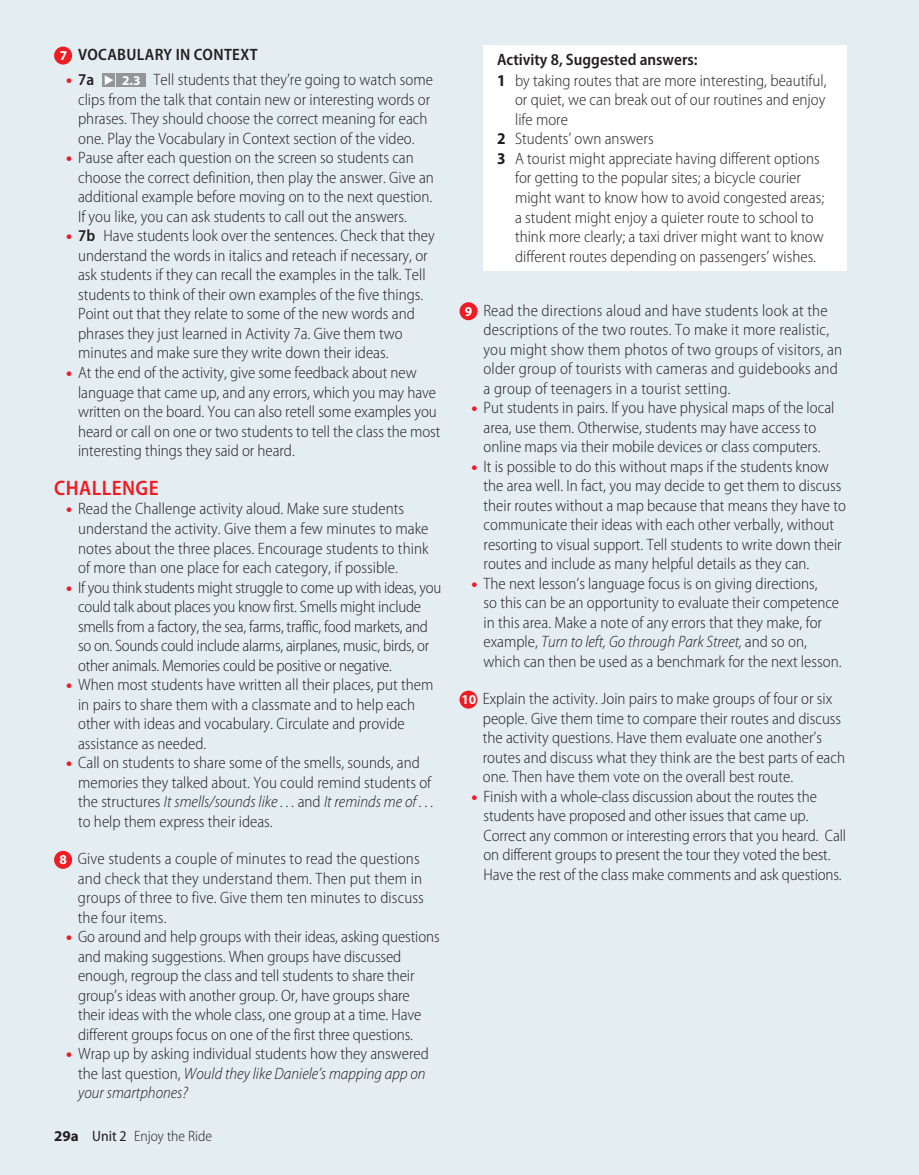
<style>
.page{position:relative;width:919px;height:1175px;background:#fff}
.page>*{position:absolute;margin:0;border:0;box-sizing:border-box;transform-origin:0 0}
.t1{font:600 semi-condensed 21px "Myriad Pro";letter-spacing:.02em;color:#ee1d23}
.t2{font:300 semi-condensed 16.5px/19.5px "Myriad Pro";color:#231f20}
.t3{font:600 semi-condensed 16.5px "Myriad Pro";color:#231f20}
.t4{font:300 semi-condensed 15px "Myriad Pro";color:#231f20}
.s1{font-weight:700;font-stretch:normal;font-size:13.5px;color:#fff}
.s2{font-weight:900;font-stretch:normal;color:#ee1d23}
.s3{font-weight:600}
.s4{font-style:italic}
.s5{font-weight:700;font-stretch:normal}
.s6{font-weight:400}
.s7{font-weight:700}
</style>
<div class="page">
<div style="left:0;top:0;width:918px;height:1175px;background:#e4edf2"></div>
<div style="left:54px;top:47px;width:18px;height:18px;background:#ee1d23;border-radius:50%"></div>
<svg style="left:102px;top:73px;width:13px;height:14px"></svg>
<svg style="left:105px;top:75px;width:8px;height:10px"></svg>
<div style="left:116px;top:73px;width:30px;height:14px;background:#939598"></div>
<div style="left:54px;top:851px;width:18px;height:18px;background:#ee1d23;border-radius:50%"></div>
<div style="left:483px;top:45px;width:363px;height:225px;background:#fff"></div>
<div style="left:459px;top:302px;width:18px;height:18px;background:#ee1d23;border-radius:50%"></div>
<div style="left:459px;top:690px;width:18px;height:18px;background:#ee1d23;border-radius:50%"></div>
<p class="t3" style="left:60px;top:44px;width:38px"><span class="s1">7</span> Vocabulary</p>
<p class="t3" style="left:176px;top:44px;width:21px">in conte</p>
<p class="t3" style="left:240px;top:44px;width:16px">xt</p>
<p class="t3" style="left:66px;top:69px;width:30px"><span class="s2">•</span> 7a</p>
<p class="t2" style="left:78px;top:70px;width:356px;text-indent:44px"><span class="s1">2.3</span> Tell students that they’re going to watch some clips from the talk that contain new or interesting words or phrases. They should choose the correct meaning for each one. Play the Vocabulary in Context section of the video.</p>
<p class="t2" style="left:78px;top:148px;width:357px;text-indent:-12px"><span class="s2">•</span> Pause after each question on the screen so students can choose the correct definition, then play the answer. Give an additional example before moving on to the next question.<br>If you like, you can ask students to call out the answers.</p>
<p class="t2" style="left:78px;top:226px;width:358px;text-indent:-12px"><span class="s2">•</span> <span class="s3">7b</span> Have students look over the sentences. Check that they understand the words in italics and reteach if necessary, or ask students if they can recall the examples in the talk. Tell students to think of their own examples of the five things.<br>Point out that they relate to some of the new words and phrases they just learned in Activity 7a. Give them two minutes and make sure they write down their ideas.</p>
<p class="t2" style="left:78px;top:362px;width:364px;text-indent:-12px"><span class="s2">•</span> At the end of the activity, give some feedback about new language that came up, and any errors, which you may have written on the board. You can also retell some examples you heard or call on one or two students to tell the class the most interesting things they said or heard.</p>
<p class="t1" style="left:54px;top:475px;width:106px">CHALLENGE</p>
<p class="t2" style="left:78px;top:499px;width:352px;text-indent:-12px"><span class="s2">•</span> Read the Challenge activity aloud. Make sure students understand the activity. Give them a few minutes to make notes about the three places. Encourage students to think of more than one place for each category, if possible.</p>
<p class="t2" style="left:78px;top:577px;width:365px;text-indent:-12px"><span class="s2">•</span> If you think students might struggle to come up with ideas, you could talk about places you know first. Smells might include smells from a factory, the sea, farms, traffic, food markets, and so on. Sounds could include alarms, airplanes, music, birds, or other animals. Memories could be positive or negative.</p>
<p class="t2" style="left:78px;top:674px;width:356px;text-indent:-12px"><span class="s2">•</span> When most students have written all their places, put them in pairs to share them with a classmate and to help each other with ideas and vocabulary. Circulate and provide assistance as needed.</p>
<p class="t2" style="left:78px;top:752px;width:357px;text-indent:-12px"><span class="s2">•</span> Call on students to share some of the smells, sounds, and memories they talked about. You could remind students of the structures <span class="s4">It smells/sounds like . . .</span> and <span class="s4">It reminds me of . . . </span>to help them express their ideas.</p>
<p class="t2" style="left:78px;top:848px;width:347px;text-indent:-18px"><span class="s1">8</span> Give students a couple of minutes to read the questions and check that they understand them. Then put them in groups of three to five. Give them ten minutes to discuss the four items.</p>
<p class="t2" style="left:78px;top:926px;width:363px;text-indent:-12px"><span class="s2">•</span> Go around and help groups with their ideas, asking questions and making suggestions. When groups have discussed enough, regroup the class and tell students to share their group’s ideas with another group. Or, have groups share their ideas with the whole class, one group at a time. Have different groups focus on one of the first three questions.</p>
<p class="t2" style="left:78px;top:1043px;width:352px;text-indent:-12px"><span class="s2">•</span> Wrap up by asking individual students how they answered the last question, <span class="s4">Would they like Daniele’s mapping app on your smartphones?</span></p>
<p class="t4" style="left:54px;top:1127px;width:159px"><span class="s5">29a</span> <span class="s6">Unit 2</span> Enjoy the Ride</p>
<p class="t2" style="left:497px;top:49px;width:331px;line-height:21px"><span class="s3">Activity 8, Suggested answers:<br></span><span class="s7">1</span> by taking routes that are more interesting, beautiful,</p>
<p class="t2" style="left:515px;top:90px;width:312px">or quiet, we can break out of our routines and enjoy</p>
<p class="t2" style="left:515px;top:110px;width:54px">life more</p>
<p class="t2" style="left:497px;top:129px;width:158px"><span class="s7">2</span> Students’ own answers</p>
<p class="t2" style="left:497px;top:149px;width:324px"><span class="s7">3</span> A tourist might appreciate having different options</p>
<p class="t2" style="left:515px;top:168px;width:287px">for getting to the popular sites; a bicycle courier</p>
<p class="t2" style="left:515px;top:188px;width:310px">might want to know how to avoid congested areas;</p>
<p class="t2" style="left:515px;top:207px;width:300px">a student might enjoy a quieter route to school to</p>
<p class="t2" style="left:515px;top:227px;width:310px">think more clearly; a taxi driver might want to know</p>
<p class="t2" style="left:515px;top:246px;width:302px">different routes depending on passengers’ wishes.</p>
<p class="t2" style="left:483px;top:300px;width:360px;text-indent:-19px"><span class="s1">9</span> Read the directions aloud and have students look at the descriptions of the two routes. To make it more realistic, you might show them photos of two groups of visitors, an older group of tourists with cameras and guidebooks and a group of teenagers in a tourist setting.</p>
<p class="t2" style="left:471px;top:398px;width:364px;text-align:center"><span class="s2">•</span> Put students in pairs. If you have physical maps of the local area, use them. Otherwise, students may have access to online maps via their mobile devices or class computers.</p>
<p class="t2" style="left:483px;top:456px;width:364px;text-indent:-12px"><span class="s2">•</span> It is possible to do this without maps if the students know the area well. In fact, you may decide to get them to discuss their routes without a map because that means they have to communicate their ideas with each other verbally, without resorting to visual support. Tell students to write down their routes and include as many helpful details as they can.</p>
<p class="t2" style="left:483px;top:573px;width:359px;text-indent:-12px"><span class="s2">•</span> The next lesson’s language focus is on giving directions,<br>so this can be an opportunity to evaluate their competence in this area. Make a note of any errors that they make, for example, <span class="s4">Turn to left, Go through Park Street,</span> and so on, which can then be used as a benchmark for the next lesson.</p>
<p class="t2" style="left:482px;top:689px;width:363px;text-indent:-21px"><span class="s1">10</span> Explain the activity. Join pairs to make groups of four or six people. Give them time to compare their routes and discuss the activity questions. Have them evaluate one another’s routes and discuss what they think are the best parts of each one. Then have them vote on the overall best route.</p>
<p class="t2" style="left:483px;top:786px;width:364px;text-indent:-12px"><span class="s2">•</span> Finish with a whole-class discussion about the routes the students have proposed and other issues that came up.<br>Correct any common or interesting errors that you heard. Call on different groups to present the tour they voted the best.<br>Have the rest of the class make comments and ask questions.</p>
</div>
